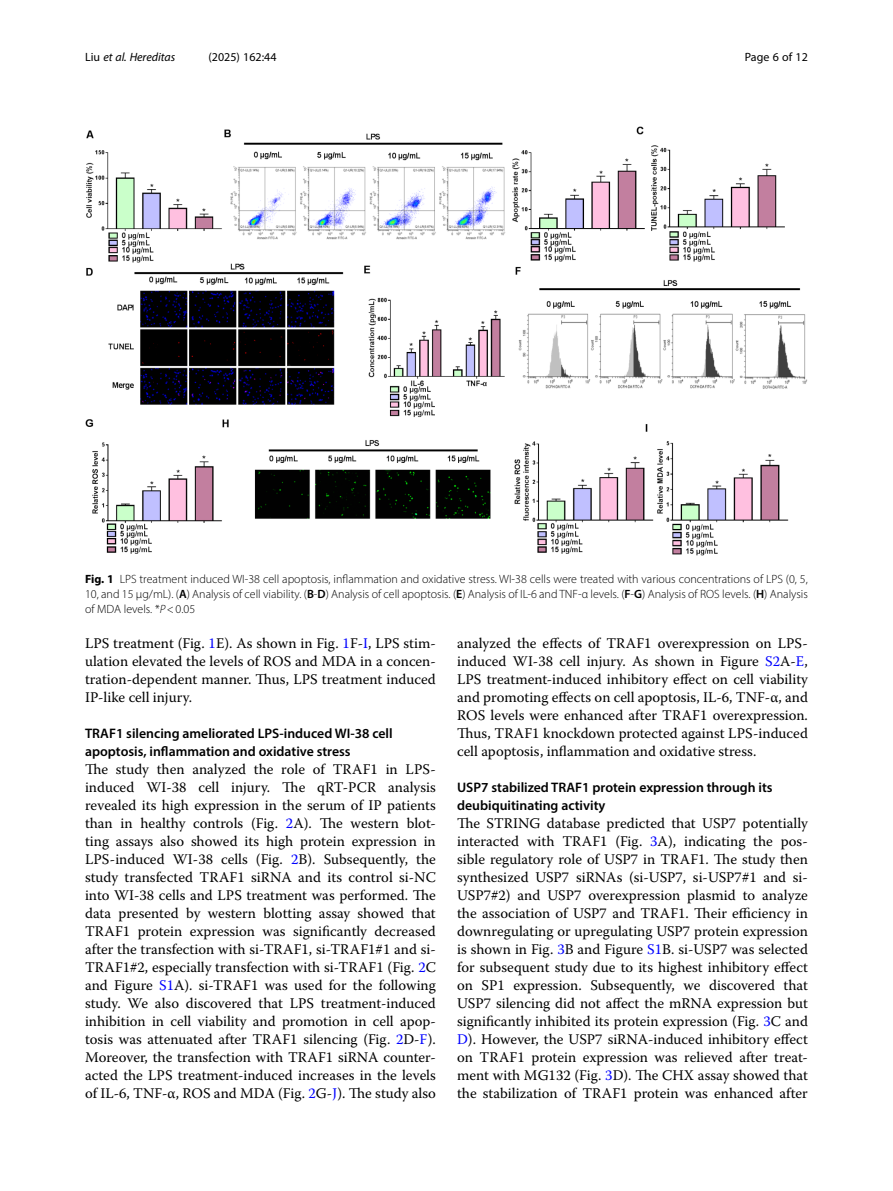
<style>
.page{position:relative;width:893px;height:1191px;background:#fff}
.page>*{position:absolute;margin:0;border:0;box-sizing:border-box;transform-origin:0 0}
.Body_Text{font:14.7px/18px "Warnock Pro";color:#000;text-align:justify}
.Head_2{font:600 13.8px/18px "Myriad Pro";color:#000}
.Figure_Caption{font:300 12px/15px "Myriad Pro";color:#000;text-align:justify}
.t1{font:12px "Myriad Pro";color:#000}
.t2{font:italic 12px "Myriad Pro";color:#000}
.s1{font-style:normal}
.s2{font-weight:700}
.s3{font-weight:600}
.s4{font-style:italic}
.s5{color:#00f}
</style>
<div class="page">
<img style="left:85px;top:126px;width:723px;height:429px">
<p class="t2" style="left:85px;top:50px;width:92px"><span class="s1">Liu</span> et al. Hereditas</p>
<p class="t1" style="left:208px;top:50px;width:70px">(2025) 162:44</p>
<p class="t1" style="left:745px;top:50px;width:65px">Page 6 of 12</p>
<p class="Figure_Caption" style="left:85px;top:571px;width:724px"><span class="s2">Fig. 1</span> LPS treatment induced WI-38 cell apoptosis, inflammation and oxidative stress. WI-38 cells were treated with various concentrations of LPS (0, 5, 10, and 15 µg/mL). (<span class="s3">A</span>) Analysis of cell viability. (<span class="s3">B</span>-<span class="s3">D</span>) Analysis of cell apoptosis. (<span class="s3">E</span>) Analysis of IL-6 and TNF-α levels. (<span class="s3">F</span>-<span class="s3">G</span>) Analysis of ROS levels. (<span class="s3">H</span>) Analysis of MDA levels. *<span class="s4">P</span>&lt;0.05</p>
<p class="Body_Text" style="left:85px;top:634px;width:352px">LPS treatment (Fig. <span class="s5">1</span>E). As shown in Fig. <span class="s5">1</span>F-<span class="s5">I</span>, LPS stim&shy;ulation elevated the levels of ROS and MDA in a concen&shy;tration-dependent manner. Thus, LPS treatment induced IP-like cell injury.</p>
<p class="Head_2" style="left:85px;top:724px;width:309px">TRAF1 silencing ameliorated LPS-induced WI-38 cell apoptosis, inflammation and oxidative stress</p>
<p class="Body_Text" style="left:85px;top:760px;width:352px">The study then analyzed the role of TRAF1 in LPS&shy;induced WI-38 cell injury. The qRT-PCR analysis revealed its high expression in the serum of IP patients than in healthy controls (Fig. <span class="s5">2</span>A). The western blot&shy;ting assays also showed its high protein expression in LPS-induced WI-38 cells (Fig. <span class="s5">2</span>B). Subsequently, the study transfected TRAF1 siRNA and its control si-NC into WI-38 cells and LPS treatment was performed. The data presented by western blotting assay showed that TRAF1 protein expression was significantly decreased after the transfection with si-TRAF1, si-TRAF1#1 and si-TRAF1#2, especially transfection with si-TRAF1 (Fig. <span class="s5">2</span>C and Figure <span class="s5">S1</span>A). si-TRAF1 was used for the following study. We also discovered that LPS treatment-induced inhibition in cell viability and promotion in cell apop&shy;tosis was attenuated after TRAF1 silencing (Fig. <span class="s5">2</span>D-<span class="s5">F</span>).<br>Moreover, the transfection with TRAF1 siRNA counter&shy;acted the LPS treatment-induced increases in the levels of IL-6, TNF-α, ROS and MDA (Fig. <span class="s5">2</span>G-<span class="s5">J</span>). The study also</p>
<p class="Body_Text" style="left:457px;top:634px;width:352px">analyzed the effects of TRAF1 overexpression on LPS&shy;induced WI-38 cell injury. As shown in Figure <span class="s5">S2</span>A-<span class="s5">E</span>, LPS treatment-induced inhibitory effect on cell viability and promoting effects on cell apoptosis, IL-6, TNF-α, and ROS levels were enhanced after TRAF1 overexpression.<br>Thus, TRAF1 knockdown protected against LPS-induced cell apoptosis, inflammation and oxidative stress.</p>
<p class="Head_2" style="left:457px;top:778px;width:317px">USP7 stabilized TRAF1 protein expression through its deubiquitinating activity</p>
<p class="Body_Text" style="left:457px;top:814px;width:352px">The STRING database predicted that USP7 potentially interacted with TRAF1 (Fig. <span class="s5">3</span>A), indicating the pos&shy;sible regulatory role of USP7 in TRAF1. The study then synthesized USP7 siRNAs (si-USP7, si-USP7#1 and si-USP7#2) and USP7 overexpression plasmid to analyze the association of USP7 and TRAF1. Their efficiency in downregulating or upregulating USP7 protein expression is shown in Fig. <span class="s5">3</span>B and Figure <span class="s5">S1</span>B. si-USP7 was selected for subsequent study due to its highest inhibitory effect on SP1 expression. Subsequently, we discovered that USP7 silencing did not affect the mRNA expression but significantly inhibited its protein expression (Fig. <span class="s5">3</span>C and <span class="s5">D</span>). However, the USP7 siRNA-induced inhibitory effect on TRAF1 protein expression was relieved after treat&shy;ment with MG132 (Fig. <span class="s5">3</span>D). The CHX assay showed that the stabilization of TRAF1 protein was enhanced after</p>
</div>
